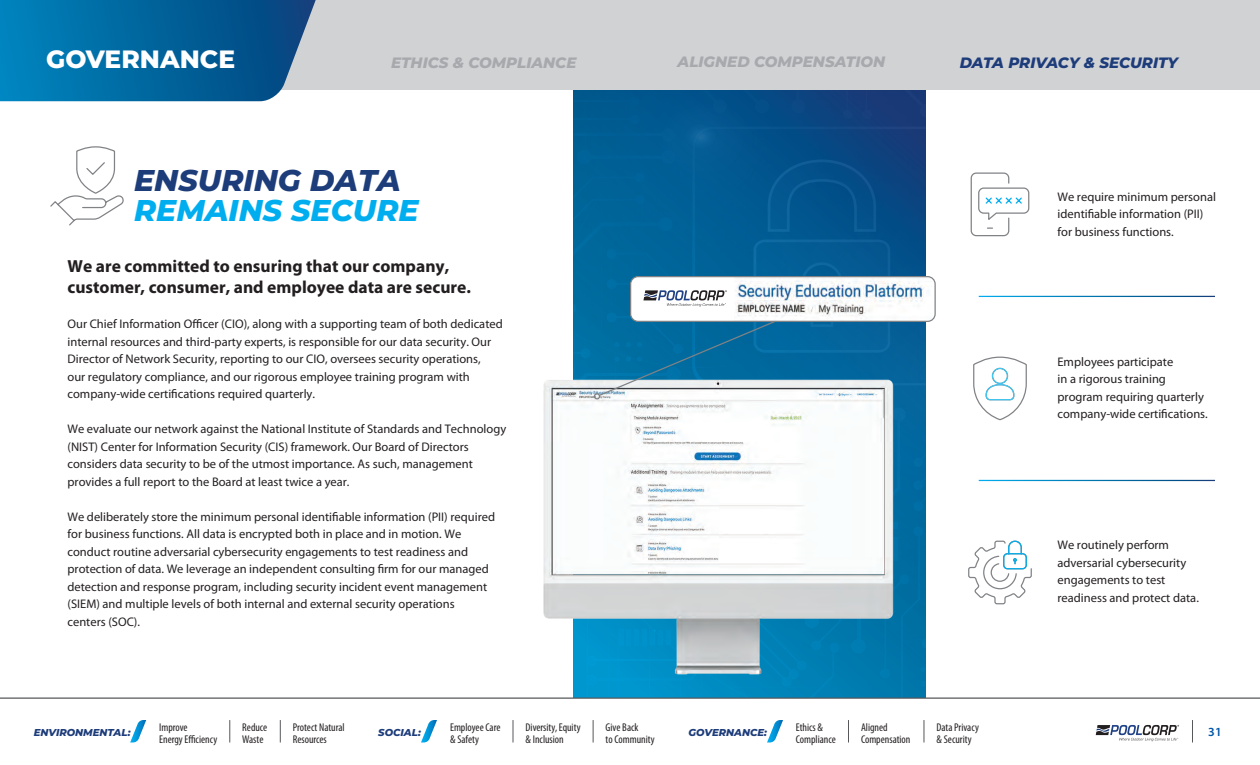
<style>
.page{position:relative;width:1260px;height:765px;background:#fff}
.page>*{position:absolute;margin:0;border:0;box-sizing:border-box;transform-origin:0 0}
.t1{font:italic 800 30px/30px "Montserrat";color:#00aeef}
.t2{font:800 25px "Montserrat";color:#fff}
.t3{font:700 17.5px/21.2px "Myriad Pro";color:#231f20}
.t4{font:italic 800 15px "Montserrat";color:#a8a9ad}
.t5{font:italic 800 15px "Montserrat";letter-spacing:-.005em;color:#1d3c7a}
.t6{font:12.5px/17.5px "Myriad Pro";color:#231f20}
.t7{font:600 12.5px "Myriad Pro";color:#0157a8}
.t8{font:condensed 11.25px/11.2px "Myriad Pro";color:#231f20}
.t9{font:italic 800 10px "Montserrat";color:#1d3c7a}
.s1{color:#1d3c7a}
</style>
<div class="page">
<div style="left:0;top:0;width:1260px;height:90px;background:#d1d2d4"></div>
<svg style="left:0;top:0;width:316px;height:101px;background:#0f6da2"></svg>
<img style="left:490px;top:327px;width:454px;height:416px">
<svg style="left:50px;top:146px;width:74px;height:80px"></svg>
<svg style="left:970px;top:172px;width:60px;height:65px"></svg>
<svg style="left:973px;top:356px;width:54px;height:65px"></svg>
<svg style="left:968px;top:540px;width:64px;height:65px"></svg>
<svg style="left:574px;top:90px;width:351px;height:608px"></svg>
<div style="left:630px;top:276px;width:306px;height:46px;border:1px solid #808285;border-radius:7px"></div>
<hr style="left:0;top:698px;width:1260px;height:1px;background:#57585a">
<svg style="left:1096px;top:725px;width:83px;height:16px"></svg>
<svg style="left:1192px;top:720px;width:1px;height:22px"></svg>
<svg style="left:130px;top:720px;width:16px;height:22px"></svg>
<svg style="left:924px;top:720px;width:1px;height:22px"></svg>
<svg style="left:848px;top:720px;width:1px;height:22px"></svg>
<svg style="left:593px;top:720px;width:1px;height:22px"></svg>
<svg style="left:513px;top:720px;width:1px;height:22px"></svg>
<svg style="left:280px;top:720px;width:1px;height:22px"></svg>
<svg style="left:229px;top:720px;width:1px;height:22px"></svg>
<svg style="left:421px;top:720px;width:16px;height:22px"></svg>
<svg style="left:767px;top:720px;width:16px;height:22px"></svg>
<h2 class="t2" style="left:46px;top:40px;width:191px">GOVERNANCE</h2>
<p class="t4" style="left:391px;top:51px;width:187px">ETHICS &amp; COMPLIANCE</p>
<p class="t4" style="left:678px;top:51px;width:209px">ALIGNED COMPENSATION</p>
<h3 class="t5" style="left:960px;top:51px;width:220px">DATA PRIVACY &amp; SECURITY</h3>
<h4 class="t1" style="left:134px;top:163px;width:286px"><span class="s1">ENSURING DATA<br></span>REMAINS SECURE</h4>
<p class="t3" style="left:68px;top:255px;width:405px">We are committed to ensuring that our company, customer, consumer, and employee data are secure.</p>
<p class="t6" style="left:68px;top:315px;width:437px">Our Chief Information Officer (CIO), along with a supporting team of both dedicated internal resources and third-party experts, is responsible for our data security. Our Director of Network Security, reporting to our CIO, oversees security operations,<br>our regulatory compliance, and our rigorous employee training program with company-wide certifications required quarterly.</p>
<p class="t6" style="left:68px;top:420px;width:440px">We evaluate our network against the National Institute of Standards and Technology (NIST) Center for Information Security (CIS) framework. Our Board of Directors considers data security to be of the utmost importance. As such, management provides a full report to the Board at least twice a year.</p>
<p class="t6" style="left:68px;top:507px;width:429px">We deliberately store the minimum personal identifiable information (PII) required for business functions. All data is encrypted both in place and in motion. We conduct routine adversarial cybersecurity engagements to test readiness and protection of data. We leverage an independent consulting firm for our managed detection and response program, including security incident event management (SIEM) and multiple levels of both internal and external security operations centers (SOC).</p>
<p class="t6" style="left:1058px;top:187px;width:160px">We require minimum personal identifiable information (PII) for business functions.</p>
<p class="t6" style="left:1058px;top:353px;width:152px">Employees participate<br>in a rigorous training program requiring quarterly company-wide certifications.</p>
<p class="t6" style="left:1058px;top:536px;width:143px">We routinely perform adversarial cybersecurity engagements to test readiness and protect data.</p>
<p class="t8" style="left:159px;top:722px;width:60px">Improve<br>Energy Efficiency</p>
<p class="t8" style="left:242px;top:722px;width:27px">Reduce<br>Waste</p>
<p class="t8" style="left:293px;top:722px;width:53px">Protect Natural<br>Resources</p>
<p class="t8" style="left:450px;top:722px;width:52px">Employee Care &amp; Safety</p>
<p class="t8" style="left:526px;top:722px;width:57px">Diversity, Equity &amp; Inclusion</p>
<p class="t8" style="left:606px;top:722px;width:51px">Give Back<br>to Community</p>
<p class="t8" style="left:796px;top:722px;width:42px">Ethics &amp;<br>Compliance</p>
<p class="t8" style="left:861px;top:722px;width:51px">Aligned<br>Compensation</p>
<p class="t9" style="left:378px;top:725px;width:44px">SOCIAL:</p>
<p class="t9" style="left:689px;top:725px;width:80px">GOVERNANCE:</p>
<p class="t8" style="left:937px;top:722px;width:44px">Data Privacy &amp; Security</p>
<p class="t9" style="left:34px;top:725px;width:98px">ENVIRONMENTAL:</p>
<p class="t7" style="left:1208px;top:724px;width:15px">31</p>
</div>
